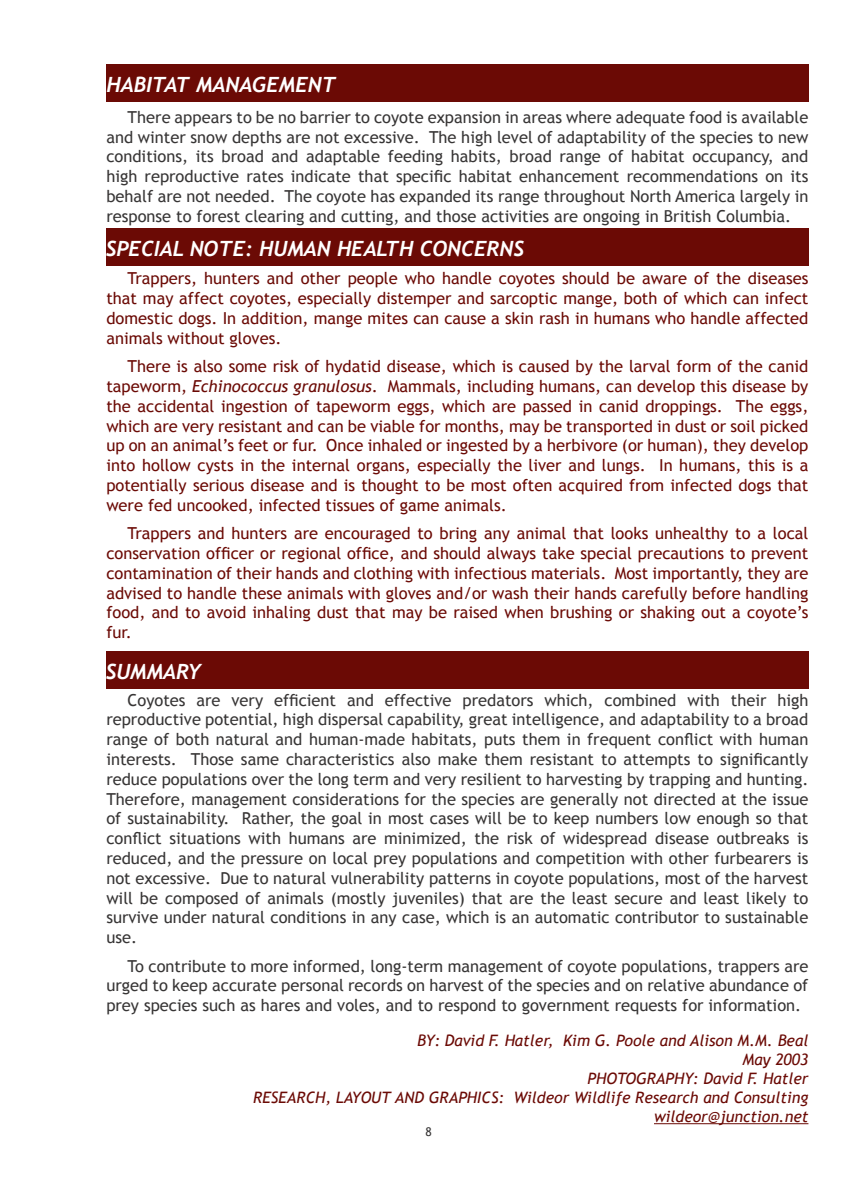
<style>
.page{position:relative;width:851px;height:1191px;background:#fff}
.page>*{position:absolute;margin:0;border:0;box-sizing:border-box;transform-origin:0 0}
.t1{font:italic 700 21px "Trebuchet";color:#fff}
.t2{font:16.5px/19.8px "Trebuchet MS";color:#373535;text-align:justify}
.t3{font:16.5px/19.8px "Trebuchet MS";color:#6b0a05;text-align:justify}
.t4{font:italic 15.75px/18.9px "Trebuchet MS";color:#6b0a05;text-align:right}
.t5{font:12px "Trebuchet MS";color:#373535}
.s1{font-style:italic}
</style>
<div class="page">
<div style="left:106px;top:64px;width:702px;height:38px;background:#6b0a05"></div>
<div style="left:106px;top:228px;width:702px;height:38px;background:#6b0a05"></div>
<div style="left:106px;top:651px;width:702px;height:38px;background:#6b0a05"></div>
<hr style="left:654px;top:1123px;width:154px;height:1px;background:#6b0a05">
<p class="t1" style="left:106px;top:72px;width:231px">HABITAT MANAGEMENT</p>
<p class="t2" style="left:106px;top:107px;width:703px;text-indent:21px">There appears to be no barrier to coyote expansion in areas where adequate food is available and winter snow depths are not excessive. The high level of adaptability of the species to new conditions, its broad and adaptable feeding habits, broad range of habitat occupancy, and high reproductive rates indicate that specific habitat enhancement recommendations on its behalf are not needed. The coyote has expanded its range throughout North America largely in response to forest clearing and cutting, and those activities are ongoing in British Columbia.</p>
<p class="t1" style="left:106px;top:236px;width:419px">SPECIAL NOTE: HUMAN HEALTH CONCERNS</p>
<p class="t3" style="left:106px;top:269px;width:703px;text-indent:21px">Trappers, hunters and other people who handle coyotes should be aware of the diseases that may affect coyotes, especially distemper and sarcoptic mange, both of which can infect domestic dogs. In addition, mange mites can cause a skin rash in humans who handle affected animals without gloves.</p>
<p class="t3" style="left:106px;top:357px;width:703px;text-indent:21px">There is also some risk of hydatid disease, which is caused by the larval form of the canid tapeworm, <span class="s1">Echinococcus granulosus</span>. Mammals, including humans, can develop this disease by the accidental ingestion of tapeworm eggs, which are passed in canid droppings. The eggs, which are very resistant and can be viable for months, may be transported in dust or soil picked up on an animal’s feet or fur. Once inhaled or ingested by a herbivore (or human), they develop into hollow cysts in the internal organs, especially the liver and lungs. In humans, this is a potentially serious disease and is thought to be most often acquired from infected dogs that were fed uncooked, infected tissues of game animals.</p>
<p class="t3" style="left:106px;top:523px;width:703px;text-indent:21px">Trappers and hunters are encouraged to bring any animal that looks unhealthy to a local conservation officer or regional office, and should always take special precautions to prevent contamination of their hands and clothing with infectious materials. Most importantly, they are advised to handle these animals with gloves and/or wash their hands carefully before handling food, and to avoid inhaling dust that may be raised when brushing or shaking out a coyote’s fur.</p>
<p class="t1" style="left:106px;top:659px;width:97px">SUMMARY</p>
<p class="t2" style="left:106px;top:690px;width:703px;text-indent:21px">Coyotes are very efficient and effective predators which, combined with their high reproductive potential, high dispersal capability, great intelligence, and adaptability to a broad range of both natural and human-made habitats, puts them in frequent conflict with human interests. Those same characteristics also make them resistant to attempts to significantly reduce populations over the long term and very resilient to harvesting by trapping and hunting.<br>Therefore, management considerations for the species are generally not directed at the issue of sustainability. Rather, the goal in most cases will be to keep numbers low enough so that conflict situations with humans are minimized, the risk of widespread disease outbreaks is reduced, and the pressure on local prey populations and competition with other furbearers is not excessive. Due to natural vulnerability patterns in coyote populations, most of the harvest will be composed of animals (mostly juveniles) that are the least secure and least likely to survive under natural conditions in any case, which is an automatic contributor to sustainable use.</p>
<p class="t2" style="left:106px;top:956px;width:703px;text-indent:21px">To contribute to more informed, long-term management of coyote populations, trappers are urged to keep accurate personal records on harvest of the species and on relative abundance of prey species such as hares and voles, and to respond to government requests for information.</p>
<p class="t4" style="left:253px;top:1031px;width:556px">BY: David F. Hatler, Kim G. Poole and Alison M.M. Beal<br>May 2003<br>PHOTOGRAPHY: David F. Hatler<br>RESEARCH, LAYOUT AND GRAPHICS: Wildeor Wildlife Research and Consulting wildeor@junction.net</p>
<p class="t5" style="left:425px;top:1124px;width:8px">8</p>
</div>
